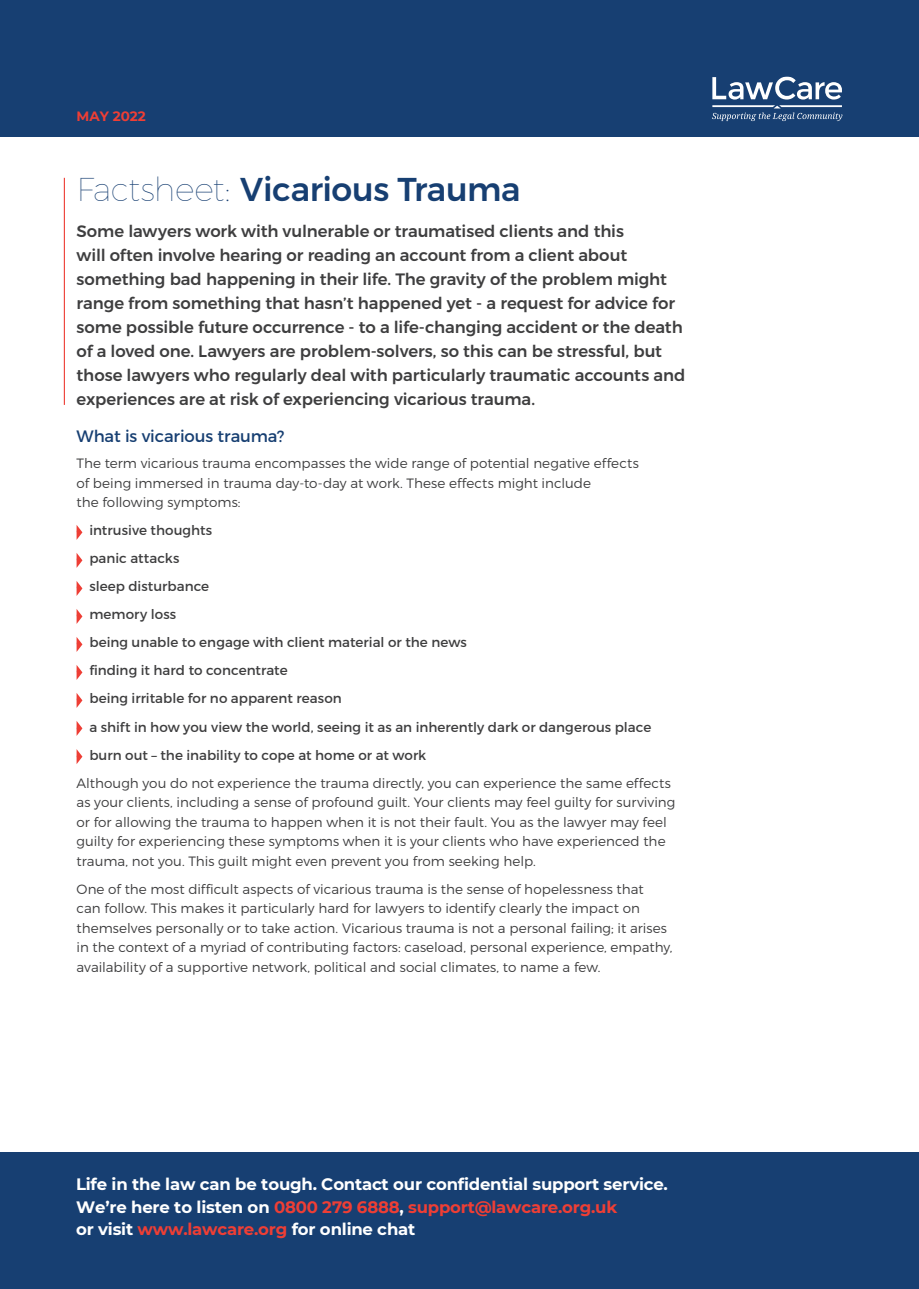
<style>
.page{position:relative;width:919px;height:1289px;background:#fff}
.page>*{position:absolute;margin:0;border:0;box-sizing:border-box;transform-origin:0 0}
.t1{font:500 33px "Montserrat";letter-spacing:-.01em;color:#173f72}
.t2{font:500 16.5px/24px "Montserrat";letter-spacing:-.005em;color:#3e3e3f}
.t3{font:700 16.5px/22.5px "Montserrat";letter-spacing:-.015em;color:#fff}
.t4{font:16.5px "Montserrat";letter-spacing:-.005em;color:#173f72}
.t5{font:300 13.5px/19.5px "Montserrat";color:#3e3e3f}
.t6{font:13.5px "Montserrat";color:#3e3e3f}
.t7{font:700 13.5px "Montserrat";color:#ee3e35}
.s1{font-weight:100}
.s2{color:#ee3e35}
</style>
<div class="page">
<div style="left:0;top:0;width:918px;height:136px;background:#173f72"></div>
<svg style="left:712px;top:77px;width:129px;height:22px"></svg>
<svg style="left:712px;top:105px;width:130px;height:16px"></svg>
<hr style="left:64px;top:178px;width:1px;height:227px;background:#ee3e35">
<div style="left:0;top:1152px;width:918px;height:136px;background:#173f72"></div>
<svg style="left:77px;top:525px;width:5px;height:15px"></svg>
<svg style="left:77px;top:553px;width:5px;height:14px"></svg>
<svg style="left:77px;top:581px;width:5px;height:15px"></svg>
<svg style="left:77px;top:609px;width:5px;height:15px"></svg>
<svg style="left:77px;top:637px;width:5px;height:15px"></svg>
<svg style="left:77px;top:665px;width:5px;height:15px"></svg>
<svg style="left:77px;top:693px;width:5px;height:15px"></svg>
<svg style="left:77px;top:721px;width:5px;height:15px"></svg>
<svg style="left:77px;top:749px;width:5px;height:15px"></svg>
<p class="t7" style="left:77px;top:107px;width:71px">MAY 2022</p>
<h1 class="t1" style="left:77px;top:169px;width:445px"><span class="s1">Factsheet:</span> Vicarious Trauma</h1>
<p class="t2" style="left:77px;top:219px;width:610px">Some lawyers work with vulnerable or traumatised clients and this<br>will often involve hearing or reading an account from a client about something bad happening in their life. The gravity of the problem might range from something that hasn’t happened yet - a request for advice for some possible future occurrence - to a life-changing accident or the death of a loved one. Lawyers are problem-solvers, so this can be stressful, but those lawyers who regularly deal with particularly traumatic accounts and experiences are at risk of experiencing vicarious trauma.</p>
<p class="t4" style="left:77px;top:426px;width:209px">What is vicarious trauma?</p>
<p class="t5" style="left:77px;top:453px;width:563px">The term vicarious trauma encompasses the wide range of potential negative effects of being immersed in trauma day-to-day at work. These effects might include<br>the following symptoms:</p>
<p class="t6" style="left:77px;top:522px;width:137px">• intrusive thoughts</p>
<p class="t6" style="left:77px;top:550px;width:104px">• panic attacks</p>
<p class="t6" style="left:77px;top:578px;width:134px">• sleep disturbance</p>
<p class="t6" style="left:77px;top:606px;width:101px">• memory loss</p>
<p class="t6" style="left:77px;top:634px;width:392px">• being unable to engage with client material or the news</p>
<p class="t6" style="left:77px;top:662px;width:212px">• finding it hard to concentrate</p>
<p class="t6" style="left:77px;top:690px;width:267px">• being irritable for no apparent reason</p>
<p class="t6" style="left:77px;top:718px;width:576px">• a shift in how you view the world, seeing it as an inherently dark or dangerous place</p>
<p class="t6" style="left:77px;top:746px;width:351px">• burn out – the inability to cope at home or at work</p>
<p class="t5" style="left:77px;top:772px;width:600px">Although you do not experience the trauma directly, you can experience the same effects as your clients, including a sense of profound guilt. Your clients may feel guilty for surviving or for allowing the trauma to happen when it is not their fault. You as the lawyer may feel guilty for experiencing these symptoms when it is your clients who have experienced the trauma, not you. This guilt might even prevent you from seeking help.</p>
<p class="t5" style="left:77px;top:878px;width:597px">One of the most difficult aspects of vicarious trauma is the sense of hopelessness that<br>can follow. This makes it particularly hard for lawyers to identify clearly the impact on themselves personally or to take action. Vicarious trauma is not a personal failing; it arises in the context of a myriad of contributing factors: caseload, personal experience, empathy, availability of a supportive network, political and social climates, to name a few.</p>
<p class="t3" style="left:76px;top:1172px;width:593px">Life in the law can be tough. Contact our confidential support service.<br>We’re here to listen on <span class="s2">0800 279 6888</span>, <span class="s2">support@lawcare.org.uk<br></span>or visit <span class="s2">www.lawcare.org</span> for online chat</p>
</div>
